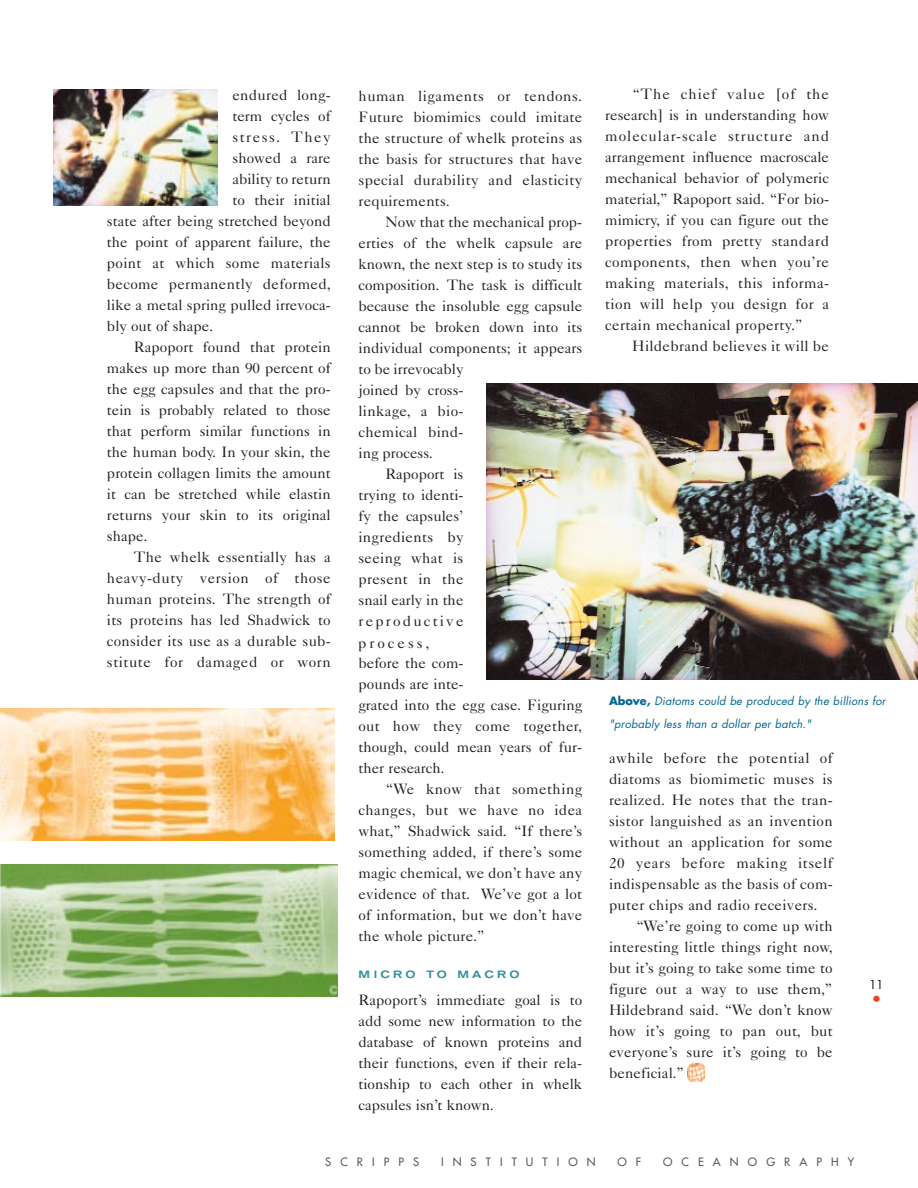
<style>
.page{position:relative;width:918px;height:1188px;background:#fff}
.page>*{position:absolute;margin:0;border:0;box-sizing:border-box;transform-origin:0 0}
.t1{font:16.5px "Futura";color:#ef4023}
.t2{font:15px/21px "Caslon Five Forty";letter-spacing:.005em;color:#231f20;text-align:justify}
.t3{font:15px "Caslon Five Forty";letter-spacing:.035em;color:#231f20}
.t4{font:15px "Caslon Five Forty";letter-spacing:.025em;color:#231f20}
.t5{font:15px "Caslon Five Forty";letter-spacing:.03em;color:#231f20}
.t6{font:15px "Caslon Five Forty";letter-spacing:.145em;color:#231f20}
.t7{font:15px "Caslon Five Forty";letter-spacing:.1em;color:#231f20}
.t8{font:15px "Caslon Five Forty";letter-spacing:.2em;color:#231f20}
.t9{font:12px "Futura";color:#231f20}
.t10{font:italic 11.25px/22.5px "Futura";letter-spacing:.01em;color:#006792}
.t11{font:11.25px "Futura";letter-spacing:.81em;color:#535a5e}
.t12{font:500 expanded 10.5px "Akzidenz Grotesk BE";letter-spacing:.32em;color:#37939b}
.s1{font-weight:700;font-style:normal}
</style>
<div class="page">
<img style="left:486px;top:384px;width:432px;height:295px">
<img style="left:54px;top:90px;width:164px;height:116px">
<img style="left:687px;top:1063px;width:18px;height:18px">
<img style="left:0;top:865px;width:337px;height:132px">
<img style="left:0;top:708px;width:335px;height:132px">
<p class="t2" style="left:232px;top:86px;width:100px">endured long-</p>
<p class="t2" style="left:232px;top:107px;width:100px">term cycles of</p>
<p class="t7" style="left:232px;top:132px;width:100px">stress. They</p>
<p class="t2" style="left:232px;top:149px;width:100px">showed a rare</p>
<p class="t2" style="left:232px;top:170px;width:100px">ability to return</p>
<p class="t2" style="left:232px;top:191px;width:100px">to their initial</p>
<p class="t2" style="left:107px;top:212px;width:225px">state after being stretched beyond</p>
<p class="t2" style="left:107px;top:233px;width:225px">the point of apparent failure, the</p>
<p class="t2" style="left:107px;top:254px;width:225px">point at which some materials</p>
<p class="t2" style="left:107px;top:275px;width:225px">become permanently deformed,</p>
<p class="t2" style="left:107px;top:296px;width:225px">like a metal spring pulled irrevoca-</p>
<p class="t2" style="left:107px;top:317px;width:108px">bly out of shape.</p>
<p class="t2" style="left:134px;top:338px;width:198px">Rapoport found that protein</p>
<p class="t2" style="left:107px;top:359px;width:225px">makes up more than 90 percent of</p>
<p class="t2" style="left:107px;top:380px;width:225px">the egg capsules and that the pro-</p>
<p class="t2" style="left:107px;top:401px;width:225px">tein is probably related to those</p>
<p class="t2" style="left:107px;top:422px;width:225px">that perform similar functions in</p>
<p class="t2" style="left:107px;top:443px;width:225px">the human body. In your skin, the</p>
<p class="t2" style="left:107px;top:464px;width:225px">protein collagen limits the amount</p>
<p class="t2" style="left:107px;top:485px;width:225px">it can be stretched while elastin</p>
<p class="t2" style="left:107px;top:506px;width:225px">returns your skin to its original</p>
<p class="t2" style="left:107px;top:527px;width:42px">shape.</p>
<p class="t2" style="left:134px;top:548px;width:198px">The whelk essentially has a</p>
<p class="t3" style="left:107px;top:573px;width:225px">heavy-duty version of those</p>
<p class="t2" style="left:107px;top:590px;width:225px">human proteins. The strength of</p>
<p class="t2" style="left:107px;top:611px;width:225px">its proteins has led Shadwick to</p>
<p class="t2" style="left:107px;top:632px;width:225px">consider its use as a durable sub-</p>
<p class="t3" style="left:107px;top:657px;width:225px">stitute for damaged or worn</p>
<p class="t2" style="left:358px;top:87px;width:225px">human ligaments or tendons.<br>Future biomimics could imitate the structure of whelk proteins as the basis for structures that have special durability and elasticity requirements.</p>
<p class="t2" style="left:386px;top:213px;width:198px">Now that the mechanical prop-</p>
<p class="t2" style="left:358px;top:234px;width:225px">erties of the whelk capsule are</p>
<p class="t2" style="left:358px;top:255px;width:225px">known, the next step is to study its</p>
<p class="t2" style="left:358px;top:276px;width:225px">composition. The task is difficult</p>
<p class="t2" style="left:358px;top:297px;width:225px">because the insoluble egg capsule</p>
<p class="t2" style="left:358px;top:318px;width:225px">cannot be broken down into its</p>
<p class="t2" style="left:358px;top:339px;width:225px">individual components; it appears</p>
<p class="t2" style="left:358px;top:360px;width:106px">to be irrevocably</p>
<p class="t2" style="left:358px;top:381px;width:106px">joined by cross-</p>
<p class="t2" style="left:358px;top:402px;width:106px">linkage, a bio-</p>
<p class="t2" style="left:358px;top:423px;width:107px">chemical bind-</p>
<p class="t2" style="left:358px;top:444px;width:76px">ing process.</p>
<p class="t2" style="left:386px;top:465px;width:80px">Rapoport is</p>
<p class="t2" style="left:358px;top:486px;width:107px">trying to identi-</p>
<p class="t2" style="left:358px;top:507px;width:107px">fy the capsules’</p>
<p class="t2" style="left:358px;top:528px;width:106px">ingredients by</p>
<p class="t2" style="left:358px;top:549px;width:106px">seeing what is</p>
<p class="t2" style="left:358px;top:570px;width:107px">present in the</p>
<p class="t2" style="left:358px;top:591px;width:107px">snail early in the</p>
<p class="t6" style="left:358px;top:615px;width:107px">reproductive</p>
<p class="t2" style="left:375px;top:633px;width:90px">rocess,</p>
<p class="t2" style="left:358px;top:654px;width:107px">before the com-</p>
<p class="t2" style="left:358px;top:675px;width:107px">pounds are inte-</p>
<p class="t2" style="left:358px;top:696px;width:225px">grated into the egg case. Figuring</p>
<p class="t2" style="left:358px;top:717px;width:225px">out how they come together,</p>
<p class="t2" style="left:358px;top:738px;width:225px">though, could mean years of fur-</p>
<p class="t2" style="left:358px;top:759px;width:88px">ther research.</p>
<p class="t5" style="left:386px;top:783px;width:198px">“We know that something</p>
<p class="t4" style="left:358px;top:804px;width:225px">changes, but we have no idea</p>
<p class="t2" style="left:358px;top:822px;width:225px">what,” Shadwick said. “If there’s</p>
<p class="t2" style="left:358px;top:843px;width:225px">something added, if there’s some</p>
<p class="t2" style="left:358px;top:864px;width:225px">magic chemical, we don’t have any</p>
<p class="t2" style="left:358px;top:885px;width:225px">evidence of that. We’ve got a lot</p>
<p class="t2" style="left:358px;top:906px;width:225px">of information, but we don’t have</p>
<p class="t2" style="left:358px;top:927px;width:128px">the whole picture.”</p>
<p class="t12" style="left:358px;top:971px;width:163px">MICRO TO MACRO</p>
<p class="t2" style="left:358px;top:991px;width:225px">Rapoport’s immediate goal is to add some new information to the database of known proteins and their functions, even if their rela&shy;tionship to each other in whelk capsules isn’t known.</p>
<p class="t8" style="left:358px;top:637px;width:73px">process,</p>
<p class="t2" style="left:605px;top:85px;width:225px;text-indent:27px">“The chief value [of the research] is in understanding how molecular-scale structure and arrangement influence macroscale mechanical behavior of polymeric material,” Rapoport said. “For bio&shy;mimicry, if you can figure out the properties from pretty standard components, then when you’re making materials, this informa&shy;tion will help you design for a certain mechanical property.”</p>
<p class="t2" style="left:632px;top:337px;width:198px">Hildebrand believes it will be</p>
<p class="t10" style="left:609px;top:691px;width:278px"><span class="s1">Above,</span> Diatoms could be produced by the billions for "probably less than a dollar per batch."</p>
<p class="t2" style="left:609px;top:749px;width:225px">awhile before the potential of diatoms as biomimetic muses is realized. He notes that the tran&shy;sistor languished as an invention without an application for some 20 years before making itself indispensable as the basis of com&shy;puter chips and radio receivers.</p>
<p class="t2" style="left:609px;top:917px;width:225px;text-indent:27px">“We’re going to come up with interesting little things right now, but it’s going to take some time to figure out a way to use them,” Hildebrand said. “We don’t know how it’s going to pan out, but everyone’s sure it’s going to be beneficial.”</p>
<p class="t9" style="left:870px;top:978px;width:15px">11</p>
<p class="t1" style="left:872px;top:990px;width:11px">•</p>
<p class="t11" style="left:325px;top:1156px;width:95px">SCRIPPS</p>
<p class="t11" style="left:441px;top:1156px;width:156px">INSTITUTION</p>
<p class="t11" style="left:618px;top:1156px;width:25px">O F</p>
<p class="t11" style="left:663px;top:1156px;width:193px">OCEANOGRAPHY</p>
</div>
